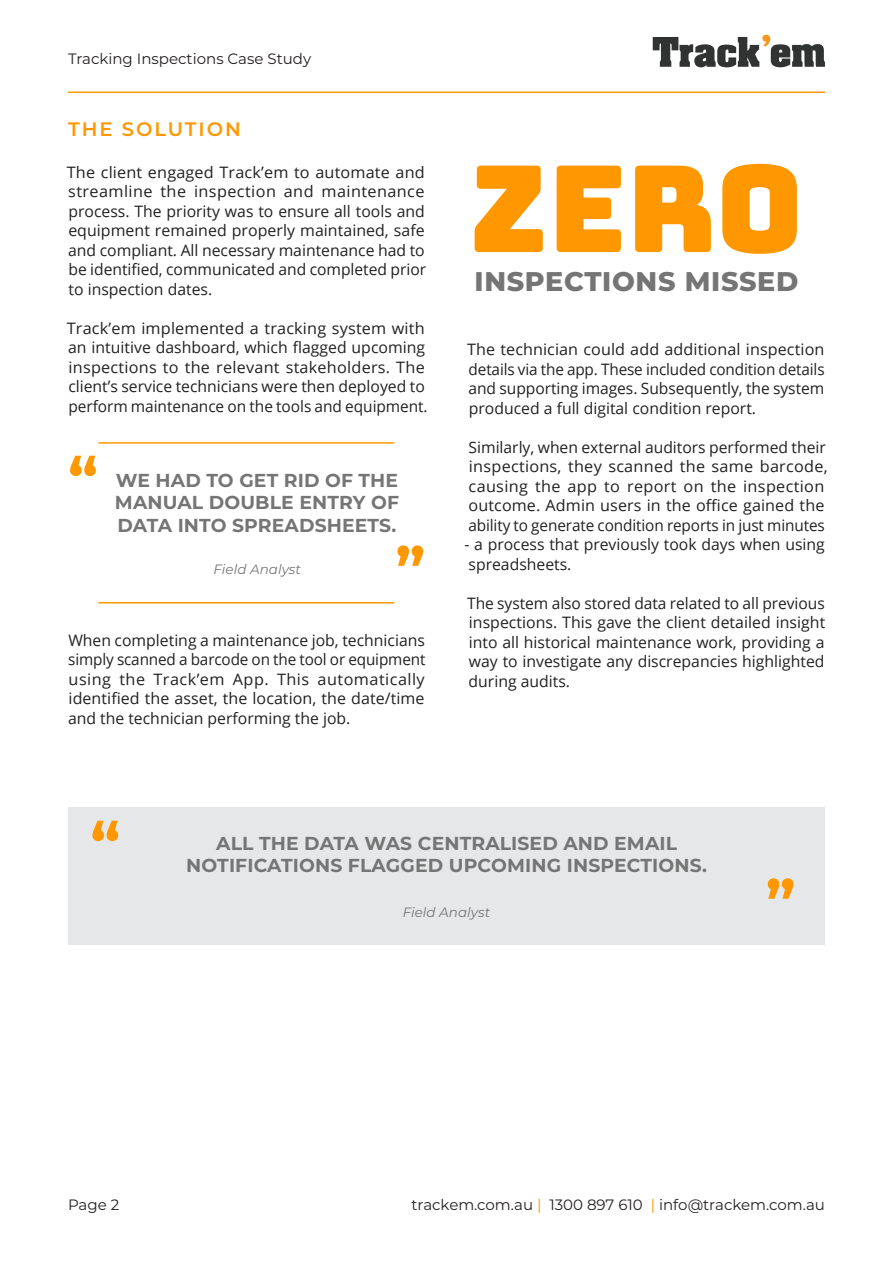
<style>
.page{position:relative;width:893px;height:1263px;background:#fff}
.page>*{position:absolute;margin:0;border:0;box-sizing:border-box;transform-origin:0 0}
.t1{font:120px "Bungee";color:#ff9800}
.Big_Title__40pt__-_W{font:700 60px "Montserrat";color:#ff9800}
.t2{font:800 27px "Montserrat";letter-spacing:.025em;color:#757575}
.Cover_Subtitle{font:600 19.5px "Montserrat";letter-spacing:.1em;color:#ff9800}
.t3{font:700 18.75px/22.5px "Montserrat";letter-spacing:.005em;color:#757575;text-align:justify}
.Small_Text__8pt__-_B{font:15.75px/19.5px "Open Sans";color:#212121;text-align:justify}
.t4{font:15px "Montserrat";color:#231f20}
.t5{font:italic 13.5px "Montserrat";color:#757575}
.s1{color:#ff9800}
</style>
<div class="page">
<svg style="left:653px;top:35px;width:172px;height:32px"></svg>
<hr style="left:68px;top:92px;width:757px;height:1px;background:#ff9800">
<hr style="left:98px;top:602px;width:296px;height:1px;background:#ff9800">
<hr style="left:98px;top:442px;width:296px;height:2px;background:#ff9800">
<div style="left:68px;top:807px;width:757px;height:138px;background:#e6e7e9"></div>
<p class="t4" style="left:68px;top:48px;width:245px">Tracking Inspections Case Study</p>
<p class="Cover_Subtitle" style="left:68px;top:115px;width:174px">THE SOLUTION</p>
<p class="Small_Text__8pt__-_B" style="left:67px;top:162px;width:361px">The client engaged Track’em to automate and streamline the inspection and maintenance process. The priority was to ensure all tools and equipment remained properly maintained, safe and compliant. All necessary maintenance had to be identified, communicated and completed prior to inspection dates.</p>
<p class="Small_Text__8pt__-_B" style="left:67px;top:318px;width:362px;text-align:left">Track’em implemented a tracking system with an intuitive dashboard, which flagged upcoming inspections to the relevant stakeholders. The client’s service technicians were then deployed to perform maintenance on the tools and equipment.</p>
<p class="Big_Title__40pt__-_W" style="left:68px;top:436px;width:31px">“</p>
<p class="t3" style="left:115px;top:468px;width:286px">WE HAD TO GET RID OF THE MANUAL DOUBLE ENTRY OF DATA INTO SPREADSHEETS.</p>
<p class="t5" style="left:214px;top:560px;width:89px">Field Analyst</p>
<p class="Big_Title__40pt__-_W" style="left:395px;top:526px;width:31px">”</p>
<p class="Small_Text__8pt__-_B" style="left:68px;top:630px;width:359px">When completing a maintenance job, technicians simply scanned a barcode on the tool or equipment using the Track’em App. This automatically identified the asset, the location, the date/time and the technician performing the job.</p>
<p class="t1" style="left:469px;top:140px;width:336px">ZERO</p>
<p class="t2" style="left:474px;top:262px;width:325px">INSPECTIONS MISSED</p>
<p class="Small_Text__8pt__-_B" style="left:467px;top:340px;width:359px">The technician could add additional inspection details via the app. These included condition details and supporting images. Subsequently, the system produced a full digital condition report.</p>
<p class="Small_Text__8pt__-_B" style="left:468px;top:437px;width:361px;text-align:left">Similarly, when external auditors performed their inspections, they scanned the same barcode, causing the app to report on the inspection outcome. Admin users in the office gained the ability to generate condition reports in just minutes</p>
<p class="Small_Text__8pt__-_B" style="left:464px;top:535px;width:362px">- a process that previously took days when using spreadsheets.</p>
<p class="Small_Text__8pt__-_B" style="left:467px;top:593px;width:360px">The system also stored data related to all previous inspections. This gave the client detailed insight into all historical maintenance work, providing a way to investigate any discrepancies highlighted during audits.</p>
<p class="Big_Title__40pt__-_W" style="left:90px;top:801px;width:31px">“</p>
<p class="t3" style="left:186px;top:831px;width:522px;text-align:center">ALL THE DATA WAS CENTRALISED AND EMAIL<br>NOTIFICATIONS FLAGGED UPCOMING INSPECTIONS.</p>
<p class="t5" style="left:403px;top:903px;width:89px">Field Analyst</p>
<p class="Big_Title__40pt__-_W" style="left:766px;top:859px;width:31px">”</p>
<p class="t4" style="left:68px;top:1194px;width:53px">Page 2</p>
<p class="t4" style="left:411px;top:1194px;width:415px">trackem.com.au <span class="s1">|</span> 1300 897 610 <span class="s1">|</span> info@trackem.com.au</p>
</div>
